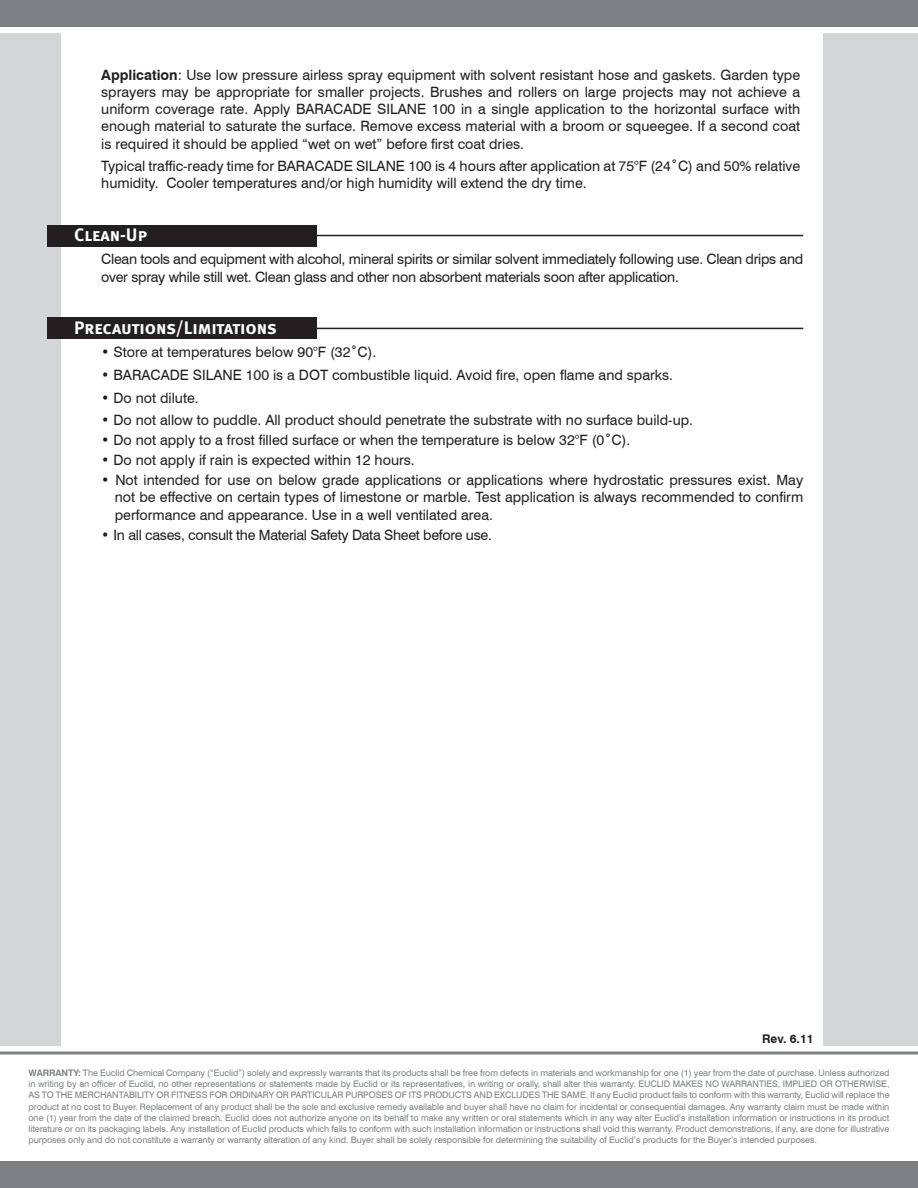
<style>
.page{position:relative;width:918px;height:1188px;background:#fff}
.page>*{position:absolute;margin:0;border:0;box-sizing:border-box;transform-origin:0 0}
.SubHeading{font:18px "Meta Bold Caps";letter-spacing:-.01em;color:#fff}
.Body_Copy{font:14.25px/17.2px "Swiss 721 BT";color:#231f20;text-align:justify}
.Bullet_Copy{font:14.25px/17.2px "Swiss 721 BT";color:#231f20;text-align:justify}
.Body_Copy-2{font:14.25px/17.2px "Swiss 721 BT";letter-spacing:-.02em;color:#231f20}
.Bullet_Copy-2{font:14.25px "Swiss 721 BT";letter-spacing:-.02em;color:#231f20}
.Bullet_Copy-3{font:700 12px "Swiss 721 BT";color:#231f20}
.t1{font:9px/11.2px "Swiss 721 BT";letter-spacing:-.01em;color:#7e8083;text-align:justify}
.s1{font-weight:700}
</style>
<div class="page">
<div style="left:0;top:34px;width:61px;height:1012px;background:#d4d5d7"></div>
<div style="left:0;top:0;width:918px;height:27px;background:#7e8083"></div>
<div style="left:824px;top:34px;width:94px;height:1012px;background:#d4d5d7"></div>
<div style="left:0;top:1161px;width:918px;height:27px;background:#7e8083"></div>
<hr style="left:0;top:1052px;width:918px;height:2px;background:#7e8083">
<div style="left:47px;top:225px;width:270px;height:21px;background:#231f20"></div>
<hr style="left:306px;top:235px;width:497px;height:1px;background:#231f20">
<div style="left:47px;top:318px;width:270px;height:21px;background:#231f20"></div>
<hr style="left:306px;top:328px;width:497px;height:1px;background:#231f20">
<p class="Body_Copy" style="left:101px;top:66px;width:700px"><span class="s1">Application</span>: Use low pressure airless spray equipment with solvent resistant hose and gaskets. Garden type sprayers may be appropriate for smaller projects. Brushes and rollers on large projects may not achieve a uniform coverage rate. Apply BARACADE SILANE 100 in a single application to the horizontal surface with enough material to saturate the surface. Remove excess material with a broom or squeegee. If a second coat is required it should be applied “wet on wet” before first coat dries.</p>
<p class="Body_Copy" style="left:101px;top:157px;width:700px">Typical traffic-ready time for BARACADE SILANE 100 is 4 hours after application at 75°F (24˚C) and 50% relative humidity. Cooler temperatures and/or high humidity will extend the dry time.</p>
<p class="SubHeading" style="left:74px;top:224px;width:74px">Clean-Up</p>
<p class="Body_Copy-2" style="left:101px;top:251px;width:704px">Clean tools and equipment with alcohol, mineral spirits or similar solvent immediately following use. Clean drips and over spray while still wet. Clean glass and other non absorbent materials soon after application.</p>
<p class="SubHeading" style="left:74px;top:317px;width:204px">Precautions/Limitations</p>
<p class="Body_Copy" style="left:101px;top:343px;width:277px">• Store at temperatures below 90°F (32˚C).</p>
<p class="Body_Copy" style="left:101px;top:366px;width:573px">• BARACADE SILANE 100 is a DOT combustible liquid. Avoid fire, open flame and sparks.</p>
<p class="Body_Copy" style="left:101px;top:389px;width:99px">• Do not dilute.</p>
<p class="Body_Copy" style="left:101px;top:411px;width:593px">• Do not allow to puddle. All product should penetrate the substrate with no surface build-up.</p>
<p class="Bullet_Copy" style="left:101px;top:431px;width:531px">• Do not apply to a frost filled surface or when the temperature is below 32°F (0˚C).</p>
<p class="Bullet_Copy" style="left:101px;top:451px;width:315px">• Do not apply if rain is expected within 12 hours.</p>
<p class="Bullet_Copy" style="left:115px;top:471px;width:690px;text-indent:-13px">• Not intended for use on below grade applications or applications where hydrostatic pressures exist. May not be effective on certain types of limestone or marble. Test application is always recommended to confirm performance and appearance. Use in a well ventilated area.</p>
<p class="Bullet_Copy-2" style="left:101px;top:526px;width:392px">• In all cases, consult the Material Safety Data Sheet before use.</p>
<p class="Bullet_Copy-3" style="left:762px;top:1032px;width:53px">Rev. 6.11</p>
<p class="t1" style="left:28px;top:1067px;width:863px"><span class="s1">WARRANTY:</span> The Euclid Chemical Company (“Euclid”) solely and expressly warrants that its products shall be free from defects in materials and workmanship for one (1) year from the date of purchase. Unless authorized in writing by an officer of Euclid, no other representations or statements made by Euclid or its representatives, in writing or orally, shall alter this warranty. EUCLID MAKES NO WARRANTIES, IMPLIED OR OTHERWISE, AS TO THE MERCHANTABILITY OR FITNESS FOR ORDINARY OR PARTICULAR PURPOSES OF ITS PRODUCTS AND EXCLUDES THE SAME. If any Euclid product fails to conform with this warranty, Euclid will replace the product at no cost to Buyer. Replacement of any product shall be the sole and exclusive remedy available and buyer shall have no claim for incidental or consequential damages. Any warranty claim must be made within one (1) year from the date of the claimed breach. Euclid does not authorize anyone on its behalf to make any written or oral statements which in any way alter Euclid’s installation information or instructions in its product literature or on its packaging labels. Any installation of Euclid products which fails to conform with such installation information or instructions shall void this warranty. Product demonstrations, if any, are done for illustrative purposes only and do not constitute a warranty or warranty alteration of any kind. Buyer shall be solely responsible for determining the suitability of Euclid’s products for the Buyer’s intended purposes.</p>
</div>
